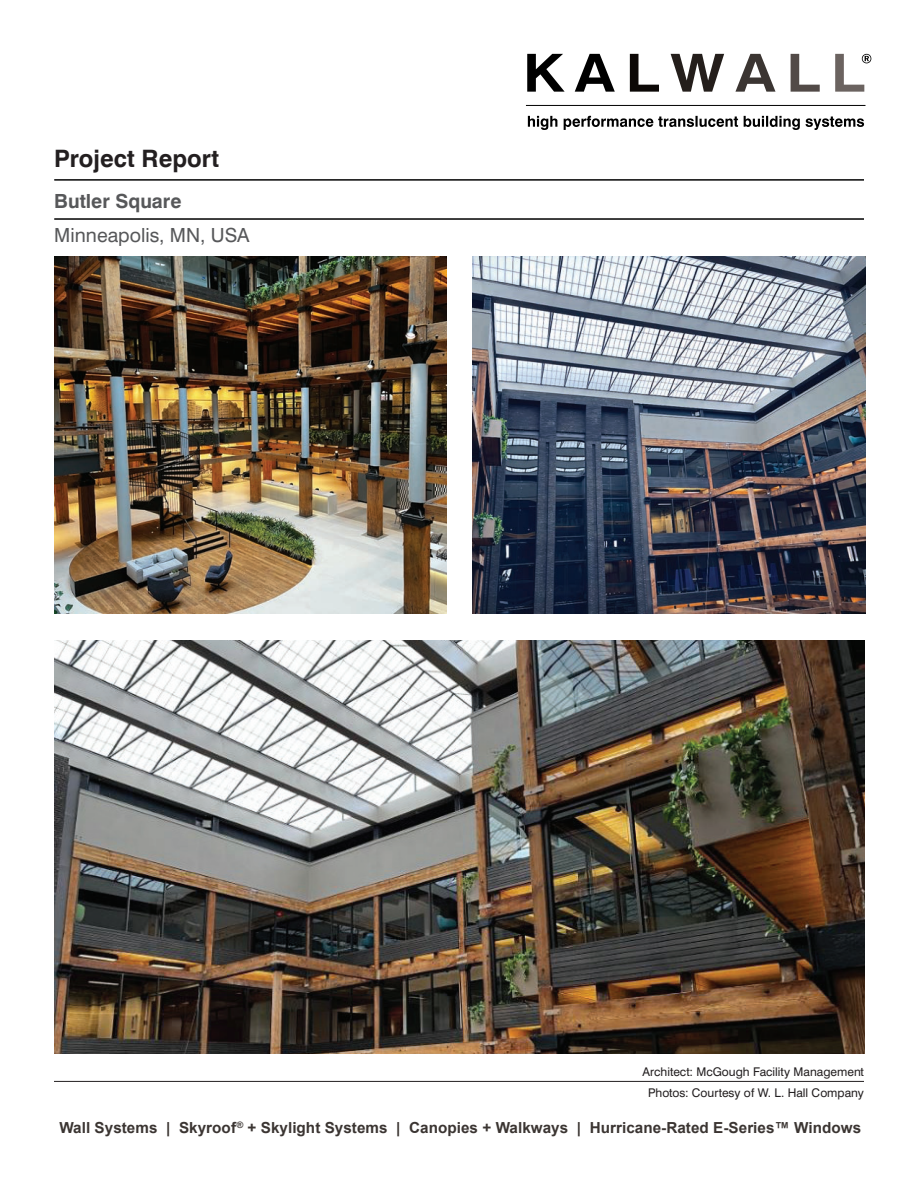
<style>
.page{position:relative;width:918px;height:1188px;background:#fff}
.page>*{position:absolute;margin:0;border:0;box-sizing:border-box;transform-origin:0 0}
.t1{font:700 24px "Swiss 721 BT";color:#231f20}
.t2{font:19.5px "Swiss 721 BT";color:#57585a}
.t3{font:700 19.5px "Swiss 721 BT";color:#57585a}
.t4{font:700 15.3px "Arial";letter-spacing:.005em;color:#3b3532}
.t5{font:12px/21px "Swiss 721 BT";color:#231f20;text-align:center}
</style>
<div class="page">
<hr style="left:526px;top:105px;width:340px;height:1px;background:#000">
<svg style="left:528px;top:116px;width:336px;height:14px"></svg>
<svg style="left:835px;top:54px;width:36px;height:38px"></svg>
<svg style="left:791px;top:54px;width:29px;height:38px"></svg>
<svg style="left:735px;top:54px;width:41px;height:38px"></svg>
<svg style="left:671px;top:54px;width:53px;height:38px"></svg>
<svg style="left:630px;top:54px;width:29px;height:38px"></svg>
<svg style="left:575px;top:54px;width:40px;height:38px"></svg>
<svg style="left:527px;top:54px;width:38px;height:38px"></svg>
<hr style="left:54px;top:180px;width:810px;height:1px;background:#000">
<hr style="left:54px;top:219px;width:810px;height:1px;background:#000">
<hr style="left:54px;top:1081px;width:810px;height:1px;background:#231f20">
<img style="left:54px;top:640px;width:810px;height:414px">
<img style="left:473px;top:256px;width:392px;height:357px">
<img style="left:54px;top:256px;width:393px;height:357px">
<h1 class="t1" style="left:54px;top:144px;width:167px">Project Report</h1>
<p class="t3" style="left:54px;top:189px;width:129px">Butler Square</p>
<p class="t2" style="left:54px;top:223px;width:197px">Minneapolis, MN, USA</p>
<p class="t5" style="left:643px;top:1061px;width:223px">Architect: McGough Facility Management<br>Photos: Courtesy of W. L. Hall Company</p>
<p class="t4" style="left:59px;top:1118px;width:803px">Wall Systems | Skyroof<sup>®</sup> + Skylight Systems | Canopies + Walkways | Hurricane-Rated E-Series™ Windows</p>
</div>
